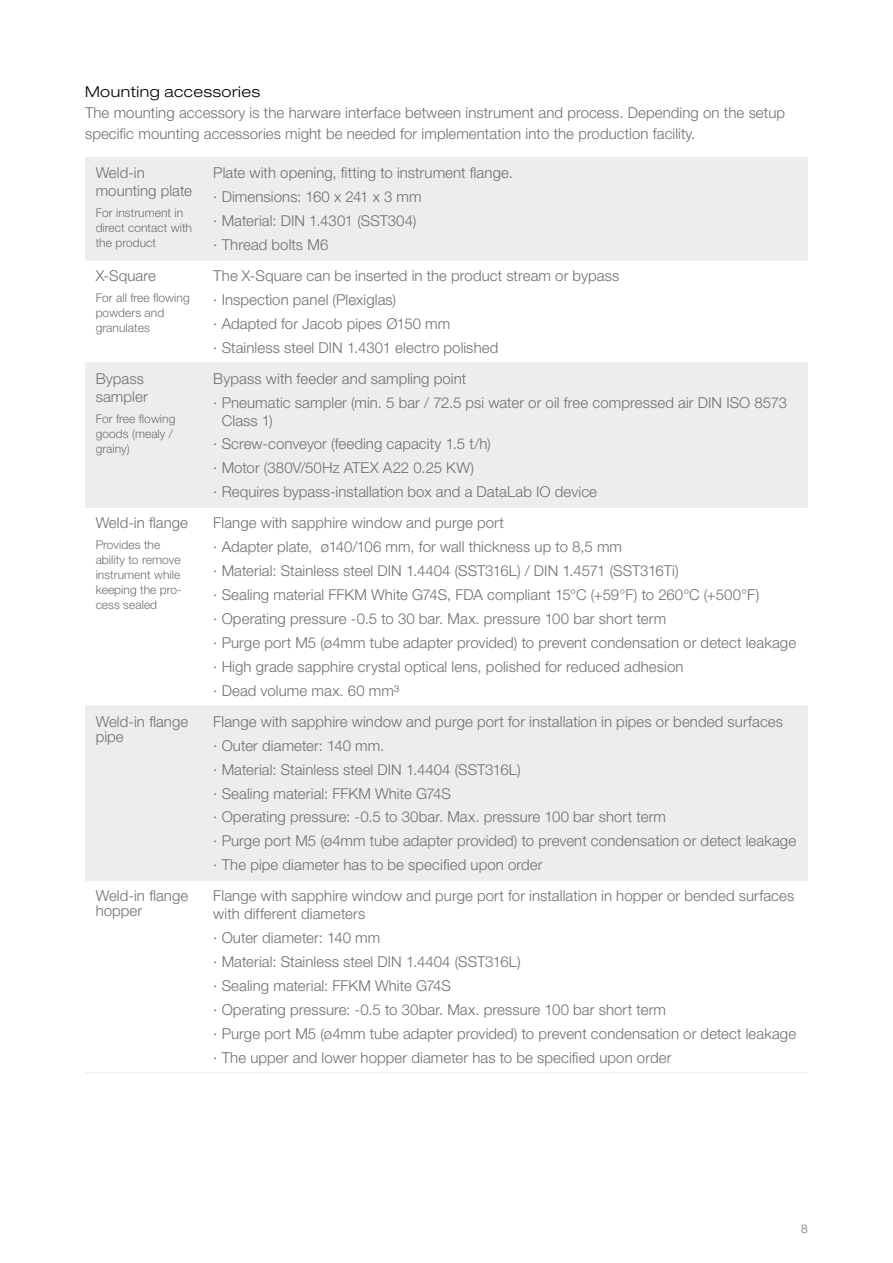
<style>
.page{position:relative;width:893px;height:1263px;background:#fff}
.page>*{position:absolute;margin:0;border:0;box-sizing:border-box;transform-origin:0 0}
.Table_content_left{font:300 15px/18px "Helvetica Neue LT Std";letter-spacing:.005em;color:#706f6f}
.Body_text_left{font:300 15px/21.3px "Helvetica Neue LT Std";letter-spacing:.005em;color:#706f6f}
.Footnote___page_numb{font:300 15px/15px "Helvetica Neue LT Std";letter-spacing:.005em;color:#706f6f}
.Table_title_small_le{font:300 expanded 15px "Helvetica Neue LT Std";letter-spacing:.035em;color:#000}
.Footnote___page_numb-2{font:300 12px/15px "Helvetica Neue LT Std";letter-spacing:.005em;color:#706f6f}
.Table_content_left-2{font:300 12px/15px "Helvetica Neue LT Std";letter-spacing:.005em;color:#706f6f}
</style>
<div class="page">
<svg style="left:85px;top:158px;width:723px;height:722px;fill:#ededed"></svg>
<hr style="left:85px;top:157px;width:118px;height:1px;background:#ededed">
<hr style="left:85px;top:260px;width:118px;height:1px;background:#ededed">
<hr style="left:203px;top:362px;width:605px;height:1px;background:#ededed">
<hr style="left:203px;top:507px;width:605px;height:1px;background:#ededed">
<hr style="left:203px;top:705px;width:605px;height:1px;background:#ededed">
<hr style="left:203px;top:880px;width:605px;height:1px;background:#ededed">
<hr style="left:203px;top:1072px;width:605px;height:1px;background:#ededed">
<hr style="left:203px;top:157px;width:605px;height:1px;background:#ededed">
<hr style="left:203px;top:260px;width:605px;height:1px;background:#ededed">
<hr style="left:85px;top:362px;width:118px;height:1px;background:#ededed">
<hr style="left:85px;top:507px;width:118px;height:1px;background:#ededed">
<hr style="left:85px;top:705px;width:118px;height:1px;background:#ededed">
<hr style="left:85px;top:880px;width:118px;height:1px;background:#ededed">
<hr style="left:85px;top:1072px;width:118px;height:1px;background:#ededed">
<p class="Table_title_small_le" style="left:85px;top:82px;width:176px">Mounting accessories</p>
<p class="Body_text_left" style="left:85px;top:101px;width:701px">The mounting accessory is the harware interface between instrument and process. Depending on the setup specific mounting accessories might be needed for implementation into the production facility.</p>
<p class="Table_content_left" style="left:96px;top:164px;width:98px">Weld-in mounting plate</p>
<p class="Footnote___page_numb-2" style="left:96px;top:205px;width:98px">For instrument in direct contact with the product</p>
<p class="Table_content_left" style="left:213px;top:164px;width:301px">Plate with opening, fitting to instrument flange.</p>
<p class="Table_content_left" style="left:213px;top:188px;width:210px">· Dimensions: 160 x 241 x 3 mm</p>
<p class="Table_content_left" style="left:213px;top:211px;width:204px">· Material: DIN 1.4301 (SST304)</p>
<p class="Table_content_left" style="left:213px;top:235px;width:117px">· Thread bolts M6</p>
<p class="Table_content_left" style="left:96px;top:266px;width:62px">X-Square</p>
<p class="Table_content_left-2" style="left:96px;top:290px;width:96px">For all free flowing powders and granulates</p>
<p class="Table_content_left" style="left:96px;top:369px;width:54px">Bypass sampler</p>
<p class="Table_content_left-2" style="left:96px;top:410px;width:81px">For free flowing goods (mealy / grainy)</p>
<p class="Table_content_left" style="left:96px;top:513px;width:94px">Weld-in flange</p>
<p class="Footnote___page_numb-2" style="left:96px;top:537px;width:88px">Provides the ability to remove instrument while keeping the pro&shy;cess sealed</p>
<p class="Table_content_left" style="left:213px;top:266px;width:407px">The X-Square can be inserted in the product stream or bypass</p>
<p class="Table_content_left" style="left:213px;top:290px;width:184px">· Inspection panel (Plexiglas)</p>
<p class="Table_content_left" style="left:213px;top:314px;width:238px">· Adapted for Jacob pipes Ø150 mm</p>
<p class="Table_content_left" style="left:213px;top:338px;width:287px">· Stainless steel DIN 1.4301 electro polished</p>
<p class="Table_content_left" style="left:213px;top:369px;width:254px">Bypass with feeder and sampling point</p>
<p class="Table_content_left" style="left:222px;top:393px;width:567px;text-indent:-8px">· Pneumatic sampler (min. 5 bar / 72.5 psi water or oil free compressed air DIN ISO 8573<br>Class 1)</p>
<p class="Table_content_left" style="left:213px;top:435px;width:279px">· Screw-conveyor (feeding capacity 1.5 t/h)</p>
<p class="Table_content_left" style="left:213px;top:459px;width:262px">· Motor (380V/50Hz ATEX A22 0.25 KW)</p>
<p class="Table_content_left" style="left:213px;top:483px;width:385px">· Requires bypass-installation box and a DataLab IO device</p>
<p class="Table_content_left" style="left:213px;top:513px;width:292px">Flange with sapphire window and purge port</p>
<p class="Table_content_left" style="left:213px;top:537px;width:410px">· Adapter plate, ø140/106 mm, for wall thickness up to 8,5 mm</p>
<p class="Table_content_left" style="left:213px;top:561px;width:467px">· Material: Stainless steel DIN 1.4404 (SST316L) / DIN 1.4571 (SST316Ti)</p>
<p class="Table_content_left" style="left:213px;top:585px;width:547px">· Sealing material FFKM White G74S, FDA compliant 15°C (+59°F) to 260°C (+500°F)</p>
<p class="Table_content_left" style="left:213px;top:609px;width:454px">· Operating pressure -0.5 to 30 bar. Max. pressure 100 bar short term</p>
<p class="Table_content_left" style="left:213px;top:633px;width:584px">· Purge port M5 (ø4mm tube adapter provided) to prevent condensation or detect leakage</p>
<p class="Table_content_left" style="left:213px;top:657px;width:472px">· High grade sapphire crystal optical lens, polished for reduced adhesion</p>
<p class="Table_content_left" style="left:213px;top:681px;width:187px">· Dead volume max. 60 mm³</p>
<p class="Footnote___page_numb" style="left:96px;top:713px;width:94px">Weld-in flange pipe</p>
<p class="Table_content_left" style="left:213px;top:712px;width:571px">Flange with sapphire window and purge port for installation in pipes or bended surfaces</p>
<p class="Table_content_left" style="left:213px;top:736px;width:172px">· Outer diameter: 140 mm.</p>
<p class="Table_content_left" style="left:213px;top:760px;width:309px">· Material: Stainless steel DIN 1.4404 (SST316L)</p>
<p class="Table_content_left" style="left:213px;top:784px;width:239px">· Sealing material: FFKM White G74S</p>
<p class="Table_content_left" style="left:213px;top:808px;width:454px">· Operating pressure: -0.5 to 30bar. Max. pressure 100 bar short term</p>
<p class="Table_content_left" style="left:213px;top:832px;width:584px">· Purge port M5 (ø4mm tube adapter provided) to prevent condensation or detect leakage</p>
<p class="Table_content_left" style="left:213px;top:856px;width:331px">· The pipe diameter has to be specified upon order</p>
<p class="Footnote___page_numb" style="left:96px;top:888px;width:94px">Weld-in flange hopper</p>
<p class="Table_content_left" style="left:213px;top:886px;width:582px">Flange with sapphire window and purge port for installation in hopper or bended surfaces with different diameters</p>
<p class="Table_content_left" style="left:213px;top:928px;width:168px">· Outer diameter: 140 mm</p>
<p class="Table_content_left" style="left:213px;top:952px;width:309px">· Material: Stainless steel DIN 1.4404 (SST316L)</p>
<p class="Table_content_left" style="left:213px;top:976px;width:239px">· Sealing material: FFKM White G74S</p>
<p class="Table_content_left" style="left:213px;top:1000px;width:454px">· Operating pressure: -0.5 to 30bar. Max. pressure 100 bar short term</p>
<p class="Table_content_left" style="left:213px;top:1024px;width:584px">· Purge port M5 (ø4mm tube adapter provided) to prevent condensation or detect leakage</p>
<p class="Table_content_left" style="left:213px;top:1048px;width:460px">· The upper and lower hopper diameter has to be specified upon order</p>
<p class="Footnote___page_numb-2" style="left:801px;top:1221px;width:8px">8</p>
</div>
